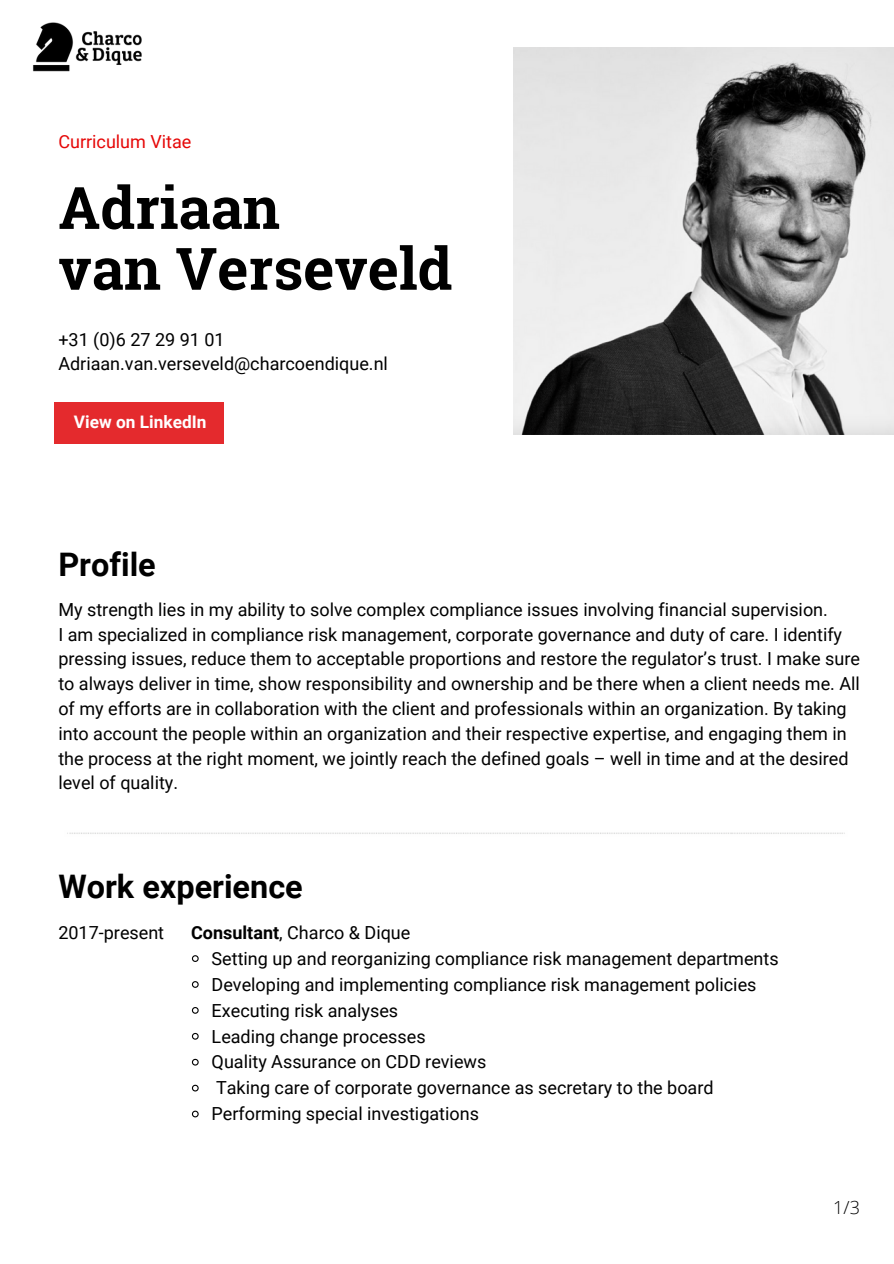
<style>
.page{position:relative;width:894px;height:1264px;background:#fff}
.page>*{position:absolute;margin:0;border:0;box-sizing:border-box;transform-origin:0 0}
.t1{font:700 58.5px "Roboto Slab";color:#000}
.t2{font:700 32.4px "Roboto";color:#000}
.t3{font:18px/24.8px "Roboto";color:#000}
.t4{font:18px "Roboto";color:#e60808}
.t5{font:300 18px "Open Sans";color:#000}
.t6{font:700 17.25px "Roboto";color:#fff}
.s1{font-weight:700}
</style>
<div class="page">
<img style="left:33px;top:22px;width:109px;height:50px">
<img style="left:67px;top:832px;width:778px;height:2px">
<img style="left:513px;top:47px;width:380px;height:387px">
<svg style="left:191px;top:955px;width:8px;height:7px"></svg>
<svg style="left:191px;top:981px;width:8px;height:7px"></svg>
<svg style="left:191px;top:1007px;width:8px;height:7px"></svg>
<svg style="left:191px;top:1032px;width:8px;height:8px"></svg>
<svg style="left:191px;top:1058px;width:8px;height:8px"></svg>
<svg style="left:191px;top:1084px;width:8px;height:8px"></svg>
<svg style="left:191px;top:1110px;width:8px;height:8px"></svg>
<div style="left:54px;top:402px;width:169px;height:41px;background:#e42a2d"></div>
<p class="t4" style="left:58px;top:131px;width:135px">Curriculum Vitae</p>
<p class="t1" style="left:58px;top:168px;width:223px">Adriaan</p>
<p class="t1" style="left:58px;top:228px;width:395px">van Verseveld</p>
<p class="t3" style="left:58px;top:327px;width:168px">+31 (0)6 27 29 91 01</p>
<p class="t3" style="left:58px;top:352px;width:331px">Adriaan.van.verseveld@charcoendique.nl</p>
<p class="t6" style="left:74px;top:412px;width:134px">View on LinkedIn</p>
<p class="t2" style="left:58px;top:546px;width:99px">Profile</p>
<p class="t3" style="left:58px;top:597px;width:770px">My strength lies in my ability to solve complex compliance issues involving financial supervision.</p>
<p class="t3" style="left:58px;top:622px;width:802px">I am specialized in compliance risk management, corporate governance and duty of care. I identify pressing issues, reduce them to acceptable proportions and restore the regulator’s trust. I make sure to always deliver in time, show responsibility and ownership and be there when a client needs me. All of my efforts are in collaboration with the client and professionals within an organization. By taking into account the people within an organization and their respective expertise, and engaging them in the process at the right moment, we jointly reach the defined goals – well in time and at the desired level of quality.</p>
<p class="t2" style="left:58px;top:868px;width:246px">Work experience</p>
<p class="t3" style="left:58px;top:920px;width:107px">2017-present</p>
<p class="t3" style="left:191px;top:920px;width:221px"><span class="s1">Consultant</span>, Charco &amp; Dique</p>
<p class="t3" style="left:211px;top:946px;width:568px">Setting up and reorganizing compliance risk management departments</p>
<p class="t3" style="left:211px;top:972px;width:546px">Developing and implementing compliance risk management policies</p>
<p class="t3" style="left:211px;top:998px;width:188px">Executing risk analyses</p>
<p class="t3" style="left:211px;top:1023px;width:215px">Leading change processes</p>
<p class="t3" style="left:211px;top:1049px;width:276px">Quality Assurance on CDD reviews</p>
<p class="t3" style="left:216px;top:1075px;width:499px">Taking care of corporate governance as secretary to the board</p>
<p class="t3" style="left:211px;top:1101px;width:269px">Performing special investigations</p>
<p class="t5" style="left:833px;top:1195px;width:28px">1/3</p>
</div>
